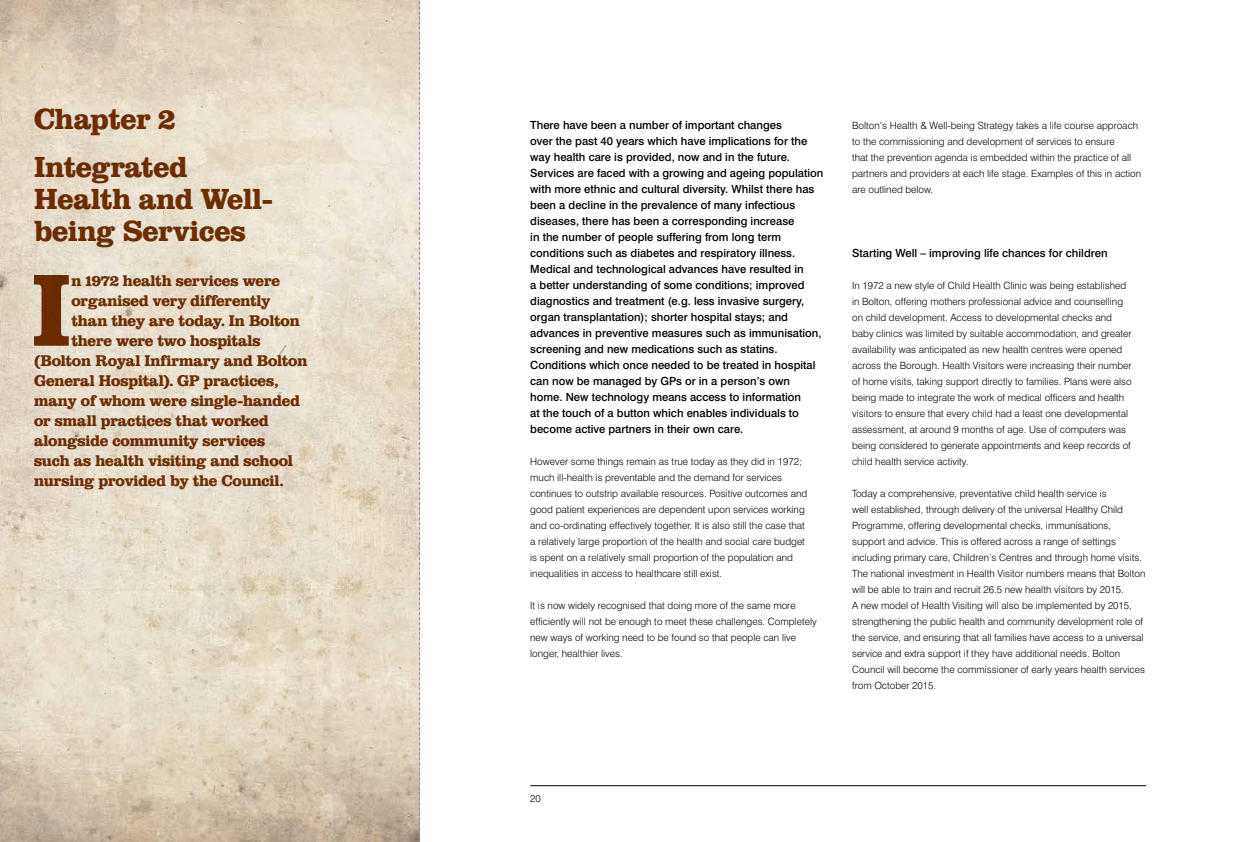
<style>
.page{position:relative;width:1259px;height:842px;background:#fff}
.page>*{position:absolute;margin:0;border:0;box-sizing:border-box;transform-origin:0 0}
.t1{font:105.6px "Bolton";color:#783300}
.t2{font:30px/48px "Bolton";color:#783300}
.t3{font:16px "Bolton";letter-spacing:-.005em;color:#783300}
.t4{font:500 11.2px/16px "Swiss 721 BT";color:#000}
.t5{font:300 10px/16px "Swiss 721 BT";color:#000}
</style>
<div class="page">
<hr style="left:530px;top:785px;width:616px;height:1px;background:#000">
<img style="left:0;top:0;width:419px;height:842px">
<svg style="left:419px;top:0;width:1px;height:842px"></svg>
<h2 class="t2" style="left:34px;top:95px;width:155px">Chapter 2<br>Integrated</h2>
<h2 class="t2" style="left:34px;top:183px;width:240px;line-height:32px">Health and Well&shy;being Services</h2>
<h1 class="t1" style="left:31px;top:244px;width:42px">I</h1>
<h3 class="t3" style="left:71px;top:270px;width:210px">n 1972 health services were</h3>
<h3 class="t3" style="left:71px;top:290px;width:201px">organised very differently</h3>
<h3 class="t3" style="left:71px;top:310px;width:230px">than they are today. In Bolton</h3>
<h3 class="t3" style="left:71px;top:330px;width:191px">there were two hospitals</h3>
<h3 class="t3" style="left:34px;top:350px;width:275px">(Bolton Royal Infirmary and Bolton</h3>
<h3 class="t3" style="left:34px;top:370px;width:246px">General Hospital). GP practices,</h3>
<h3 class="t3" style="left:34px;top:390px;width:267px">many of whom were single-handed</h3>
<h3 class="t3" style="left:34px;top:410px;width:236px">or small practices that worked</h3>
<h3 class="t3" style="left:34px;top:430px;width:233px">alongside community services</h3>
<h3 class="t3" style="left:34px;top:450px;width:260px">such as health visiting and school</h3>
<h3 class="t3" style="left:34px;top:470px;width:251px">nursing provided by the Council.</h3>
<p class="t4" style="left:530px;top:117px;width:295px">There have been a number of important changes<br>over the past 40 years which have implications for the way health care is provided, now and in the future.<br>Services are faced with a growing and ageing population with more ethnic and cultural diversity. Whilst there has been a decline in the prevalence of many infectious diseases, there has been a corresponding increase<br>in the number of people suffering from long term conditions such as diabetes and respiratory illness.<br>Medical and technological advances have resulted in<br>a better understanding of some conditions; improved diagnostics and treatment (e.g. less invasive surgery, organ transplantation); shorter hospital stays; and advances in preventive measures such as immunisation, screening and new medications such as statins.<br>Conditions which once needed to be treated in hospital can now be managed by GPs or in a person’s own home. New technology means access to information<br>at the touch of a button which enables individuals to become active partners in their own care.</p>
<p class="t5" style="left:530px;top:454px;width:278px">However some things remain as true today as they did in 1972; much ill-health is preventable and the demand for services continues to outstrip available resources. Positive outcomes and good patient experiences are dependent upon services working and co-ordinating effectively together. It is also still the case that a relatively large proportion of the health and social care budget is spent on a relatively small proportion of the population and inequalities in access to healthcare still exist.</p>
<p class="t5" style="left:530px;top:598px;width:288px">It is now widely recognised that doing more of the same more efficiently will not be enough to meet these challenges. Completely new ways of working need to be found so that people can live longer, healthier lives.</p>
<p class="t5" style="left:852px;top:118px;width:291px">Bolton’s Health &amp; Well-being Strategy takes a life course approach to the commissioning and development of services to ensure<br>that the prevention agenda is embedded within the practice of all partners and providers at each life stage. Examples of this in action are outlined below.</p>
<p class="t4" style="left:852px;top:245px;width:257px">Starting Well – improving life chances for children</p>
<p class="t5" style="left:852px;top:278px;width:281px">In 1972 a new style of Child Health Clinic was being established in Bolton, offering mothers professional advice and counselling on child development. Access to developmental checks and baby clinics was limited by suitable accommodation, and greater availability was anticipated as new health centres were opened across the Borough. Health Visitors were increasing their number of home visits, taking support directly to families. Plans were also being made to integrate the work of medical officers and health visitors to ensure that every child had a least one developmental assessment, at around 9 months of age. Use of computers was being considered to generate appointments and keep records of child health service activity.</p>
<p class="t5" style="left:852px;top:486px;width:295px">Today a comprehensive, preventative child health service is<br>well established, through delivery of the universal Healthy Child Programme, offering developmental checks, immunisations, support and advice. This is offered across a range of settings including primary care, Children’s Centres and through home visits.<br>The national investment in Health Visitor numbers means that Bolton will be able to train and recruit 26.5 new health visitors by 2015.<br>A new model of Health Visiting will also be implemented by 2015, strengthening the public health and community development role of the service, and ensuring that all families have access to a universal service and extra support if they have additional needs. Bolton Council will become the commissioner of early years health services from October 2015.</p>
<p class="t5" style="left:530px;top:791px;width:12px">20</p>
</div>
